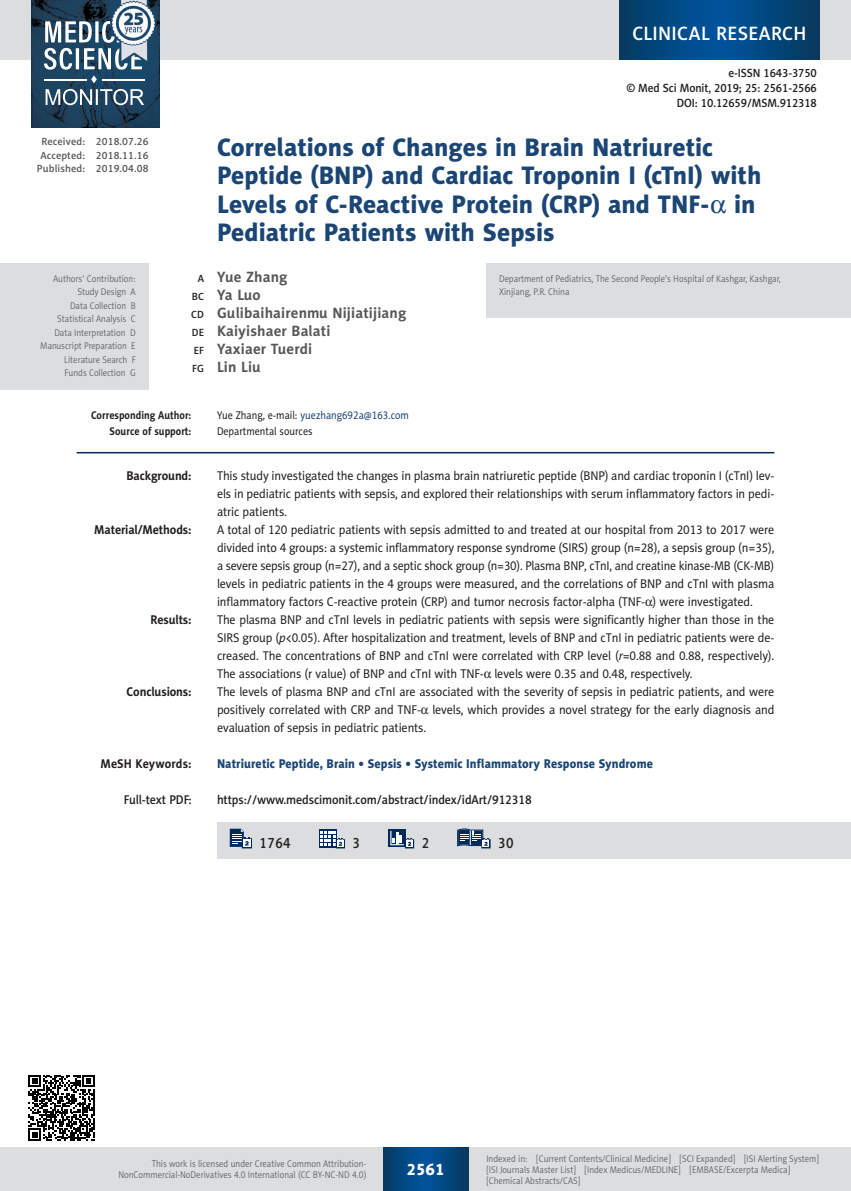
<style>
.page{position:relative;width:851px;height:1191px;background:#fff}
.page>*{position:absolute;margin:0;border:0;box-sizing:border-box;transform-origin:0 0}
.MSM_Tytul{font:25.5px/28.5px "Naomi Sans EFN Heavy";color:#1a4574}
.t1{font:19.5px "Naomi Sans EFN Medium";letter-spacing:.015em;color:#fff}
.t2{font:16.5px "Naomi Sans EFN Heavy";color:#fff}
.MSM_Autorzy{font:700 15px "Naomi Sans EFN";letter-spacing:.01em;color:#57585a}
.MSM_dane{font:15px "Naomi Sans EFN Medium";letter-spacing:.03em;color:#231f20;scale:.9 1}
.MSM_Summary_body{font:12.75px/18px "Naomi Sans EFN";letter-spacing:-.01em;color:#231f20;text-align:justify;scale:.95 1}
.MSM_keywords{font:12.75px "Naomi Sans EFN Heavy";letter-spacing:.005em;color:#1a4574;scale:.95 1}
.MSM_full_text_pdf{font:12.75px "Naomi Sans EFN Medium";letter-spacing:-.01em;color:#231f20;scale:.95 1}
.MSM_Summary_body-2{font:700 12.75px "Naomi Sans EFN";letter-spacing:-.01em;color:#231f20;scale:.95 1}
.MSM_keywords-2{font:700 12.75px "Naomi Sans EFN";letter-spacing:.005em;color:#231f20;scale:.95 1}
.MSM_full_text_pdf-2{font:12px "Naomi Sans EFN Medium";letter-spacing:-.01em;color:#231f20;scale:.95 1}
.MSM_Adres{font:11.25px "Naomi Sans EFN";color:#1a4574;scale:.9 1}
.MSM_Adres-2{font:700 11.25px "Naomi Sans EFN";color:#231f20;scale:.9 1}
.MSM_Support{font:11.25px "Naomi Sans EFN";color:#231f20;scale:.9 1}
.MSM_Support-2{font:700 11.25px "Naomi Sans EFN";color:#231f20;scale:.9 1}
.t3{font:10.5px "Naomi Sans EFN Medium";letter-spacing:.01em;color:#57585a}
.MSM_Afiliacja{font:9.75px/11.2px "Naomi Sans EFN Light";color:#57585a;scale:.9 1}
.s1{font-family:"Standard Sym L"}
.s2{font-family:"Naomi Sans EFN Medium";font-weight:400;font-size:10.5px;color:#231f20}
.s3{color:#231f20}
.s4{font-style:italic}
</style>
<div class="page">
<div style="left:217px;top:822px;width:633px;height:36px;background:#dcdddf"></div>
<svg style="left:230px;top:828px;width:22px;height:20px"></svg>
<div style="left:319px;top:829px;width:17px;height:18px;background:#00295c"></div>
<svg style="left:320px;top:830px;width:25px;height:18px"></svg>
<div style="left:388px;top:829px;width:18px;height:18px;background:#00295c"></div>
<svg style="left:390px;top:831px;width:24px;height:17px"></svg>
<svg style="left:457px;top:828px;width:33px;height:20px"></svg>
<hr style="left:77px;top:452px;width:697px;height:1px;background:#00295c">
<div style="left:0;top:264px;width:148px;height:126px;background:#dcdddf"></div>
<div style="left:486px;top:264px;width:364px;height:54px;background:#dcdddf"></div>
<svg style="left:28px;top:1075px;width:67px;height:66px"></svg>
<div style="left:0;top:1148px;width:850px;height:43px;background:#dcdddf"></div>
<svg style="left:383px;top:1147px;width:85px;height:43px"></svg>
<div style="left:0;top:0;width:850px;height:60px;background:#dcdddf"></div>
<svg style="left:619px;top:0;width:200px;height:60px"></svg>
<img style="left:32px;top:0;width:127px;height:128px">
<img style="left:44px;top:21px;width:100px;height:49px">
<img style="left:45px;top:79px;width:41px;height:1px">
<img style="left:103px;top:79px;width:41px;height:1px">
<svg style="left:91px;top:75px;width:6px;height:8px"></svg>
<img style="left:46px;top:89px;width:98px;height:16px">
<h2 class="t1" style="left:632px;top:22px;width:175px">CLINICAL RESEARCH</h2>
<p class="t3" style="left:41px;top:136px;width:109px">Received: 2018.07.26</p>
<p class="t3" style="left:40px;top:149px;width:110px">Accepted: 2018.11.16</p>
<p class="t3" style="left:37px;top:163px;width:113px">Published: 2019.04.08</p>
<p class="MSM_Afiliacja" style="left:53px;top:273px;width:93px">Authors’ Contribution:</p>
<p class="MSM_Afiliacja" style="left:77px;top:286px;width:66px">Study Design A</p>
<p class="MSM_Afiliacja" style="left:70px;top:300px;width:74px">Data Collection B</p>
<p class="MSM_Afiliacja" style="left:57px;top:313px;width:89px">Statistical Analysis C</p>
<p class="MSM_Afiliacja" style="left:54px;top:327px;width:92px">Data Interpretation D</p>
<p class="MSM_Afiliacja" style="left:40px;top:340px;width:107px">Manuscript Preparation E</p>
<p class="MSM_Afiliacja" style="left:64px;top:354px;width:81px">Literature Search F</p>
<p class="MSM_Afiliacja" style="left:65px;top:367px;width:80px">Funds Collection G</p>
<p class="MSM_full_text_pdf-2" style="left:728px;top:66px;width:95px">e-ISSN 1643-3750</p>
<p class="MSM_full_text_pdf-2" style="left:626px;top:81px;width:202px">© Med Sci Monit, 2019; 25: 2561-2566</p>
<p class="MSM_full_text_pdf-2" style="left:676px;top:96px;width:149px">DOI: 10.12659/MSM.912318</p>
<p class="MSM_Tytul" style="left:217px;top:132px;width:546px">Correlations of Changes in Brain Natriuretic Peptide (BNP) and Cardiac Troponin I (cTnI) with Levels of C-Reactive Protein (CRP) and TNF-<span class="s1">a</span> in Pediatric Patients with Sepsis</p>
<p class="MSM_Autorzy" style="left:198px;top:268px;width:91px"><span class="s2">A</span> Yue Zhang</p>
<p class="MSM_Autorzy" style="left:192px;top:286px;width:70px"><span class="s2">BC</span> Ya Luo</p>
<p class="MSM_Autorzy" style="left:191px;top:304px;width:216px"><span class="s2">CD</span> Gulibaihairenmu Nijiatijiang</p>
<p class="MSM_Autorzy" style="left:192px;top:322px;width:140px"><span class="s2">DE</span> Kaiyishaer Balati</p>
<p class="MSM_Autorzy" style="left:194px;top:340px;width:120px"><span class="s2">EF</span> Yaxiaer Tuerdi</p>
<p class="MSM_Autorzy" style="left:192px;top:358px;width:70px"><span class="s2">FG</span> Lin Liu</p>
<p class="MSM_Afiliacja" style="left:499px;top:272px;width:314px;line-height:13.5px">Department of Pediatrics, The Second People’s Hospital of Kashgar, Kashgar,<br>Xinjiang, P.R. China</p>
<p class="MSM_Adres-2" style="left:91px;top:409px;width:113px">Corresponding Author:</p>
<p class="MSM_Adres" style="left:217px;top:409px;width:215px"><span class="s3">Yue Zhang, e-mail:</span> yuezhang692a@163.com</p>
<p class="MSM_Support-2" style="left:110px;top:424px;width:92px">Source of support:</p>
<p class="MSM_Support" style="left:217px;top:424px;width:108px">Departmental sources</p>
<p class="MSM_Summary_body-2" style="left:126px;top:468px;width:70px">Background:</p>
<p class="MSM_Summary_body" style="left:217px;top:467px;width:588px">This study investigated the changes in plasma brain natriuretic peptide (BNP) and cardiac troponin I (cTnI) lev&shy;els in pediatric patients with sepsis, and explored their relationships with serum inflammatory factors in pedi&shy;atric patients.</p>
<p class="MSM_Summary_body-2" style="left:94px;top:522px;width:104px">Material/Methods:</p>
<p class="MSM_Summary_body" style="left:217px;top:521px;width:588px">A total of 120 pediatric patients with sepsis admitted to and treated at our hospital from 2013 to 2017 were divided into 4 groups: a systemic inflammatory response syndrome (SIRS) group (n=28), a sepsis group (n=35), a severe sepsis group (n=27), and a septic shock group (n=30). Plasma BNP, cTnI, and creatine kinase-MB (CK-MB) levels in pediatric patients in the 4 groups were measured, and the correlations of BNP and cTnI with plasma inflammatory factors C-reactive protein (CRP) and tumor necrosis factor-alpha (TNF-<span class="s1">a</span>) were investigated.</p>
<p class="MSM_Summary_body-2" style="left:150px;top:612px;width:45px">Results:</p>
<p class="MSM_Summary_body" style="left:217px;top:611px;width:588px">The plasma BNP and cTnI levels in pediatric patients with sepsis were significantly higher than those in the SIRS group (<span class="s4">p</span>&lt;0.05). After hospitalization and treatment, levels of BNP and cTnI in pediatric patients were de&shy;creased. The concentrations of BNP and cTnI were correlated with CRP level (<span class="s4">r</span>=0.88 and 0.88, respectively).<br>The associations (r value) of BNP and cTnI with TNF-<span class="s1">a</span> levels were 0.35 and 0.48, respectively.</p>
<p class="MSM_Summary_body-2" style="left:127px;top:684px;width:70px">Conclusions:</p>
<p class="MSM_Summary_body" style="left:217px;top:683px;width:588px">The levels of plasma BNP and cTnI are associated with the severity of sepsis in pediatric patients, and were positively correlated with CRP and TNF-<span class="s1">a</span> levels, which provides a novel strategy for the early diagnosis and evaluation of sepsis in pediatric patients.</p>
<p class="MSM_keywords-2" style="left:100px;top:756px;width:97px">MeSH Keywords:</p>
<p class="MSM_keywords" style="left:217px;top:756px;width:460px">Natriuretic Peptide, Brain • Sepsis • Systemic Inflammatory Response Syndrome</p>
<p class="MSM_full_text_pdf" style="left:124px;top:792px;width:73px">Full-text PDF:</p>
<p class="MSM_full_text_pdf" style="left:217px;top:792px;width:333px">https://www.medscimonit.com/abstract/index/idArt/912318</p>
<p class="MSM_dane" style="left:259px;top:834px;width:36px">1764</p>
<p class="MSM_dane" style="left:352px;top:834px;width:10px">3</p>
<p class="MSM_dane" style="left:421px;top:834px;width:10px">2</p>
<p class="MSM_dane" style="left:498px;top:834px;width:19px">30</p>
<p class="MSM_Afiliacja" style="left:118px;top:1158px;width:277px;text-align:right">This work is licensed under Creative Common Attribution-<br>NonCommercial-NoDerivatives 4.0 International (CC BY-NC-ND 4.0)</p>
<p class="t2" style="left:406px;top:1159px;width:40px">2561</p>
<p class="MSM_Afiliacja" style="left:486px;top:1152px;width:371px">Indexed in: [Current Contents/Clinical Medicine] [SCI Expanded] [ISI Alerting System] [ISI Journals Master List] [Index Medicus/MEDLINE] [EMBASE/Excerpta Medica] [Chemical Abstracts/CAS]</p>
</div>
